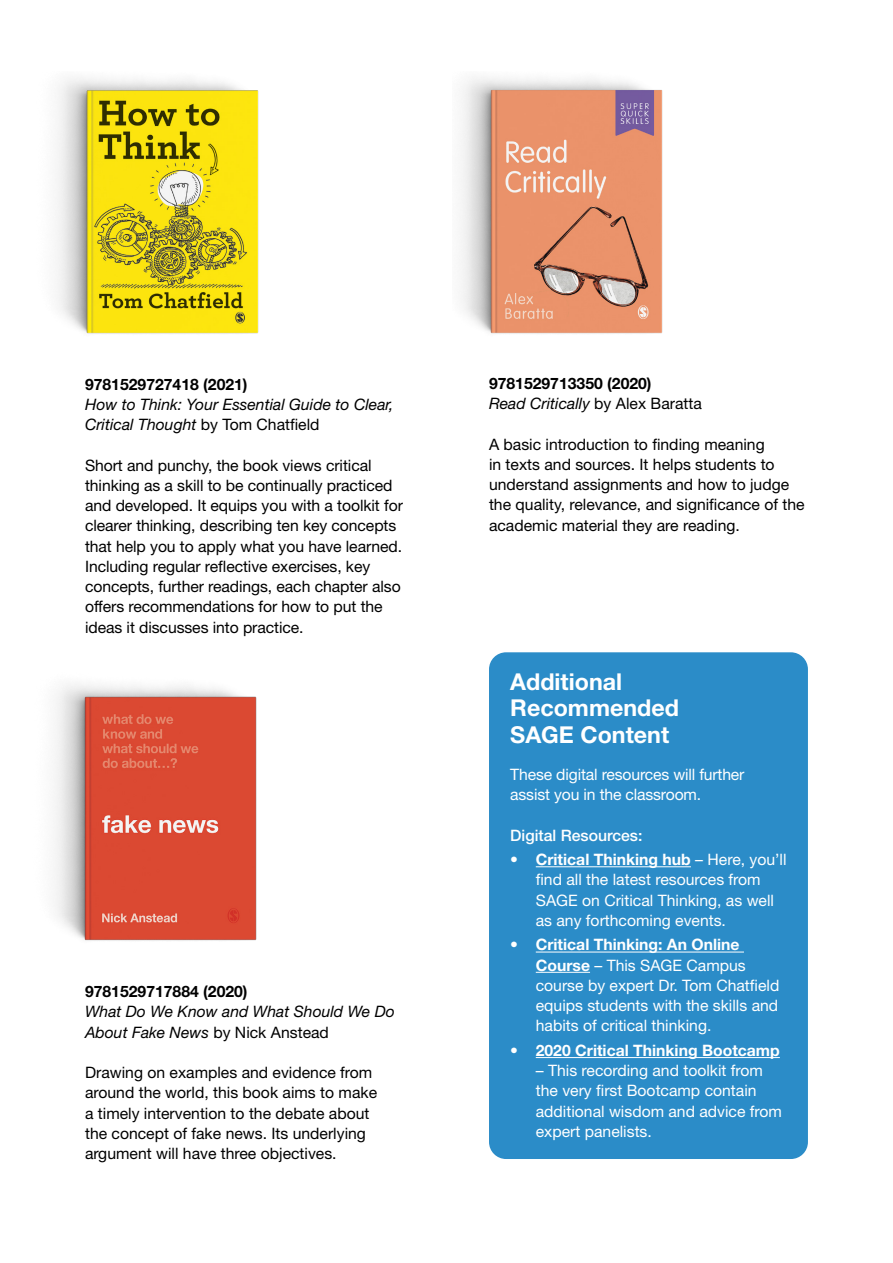
<style>
.page{position:relative;width:893px;height:1263px;background:#fff}
.page>*{position:absolute;margin:0;border:0;box-sizing:border-box;transform-origin:0 0}
.t1{font:700 23.25px/26.2px "Helvetica Neue LT Std";color:#fff}
.t2{font:15.75px/20.2px "Helvetica Neue LT Std";letter-spacing:-.005em;color:#000}
.t3{font:15.75px/20.2px "Helvetica Neue LT Std";color:#fff}
.t4{font:italic 15.75px/20.2px "Helvetica Neue LT Std";color:#000}
.t5{font:700 15.75px/20.2px "Helvetica Neue LT Std";color:#000}
.t6{font:700 15.75px "Helvetica Neue LT Std";color:#fff}
.t7{font:500 15.75px "Helvetica Neue LT Std";color:#fff}
.s1{font-weight:700;font-style:normal}
.s2{font-style:normal}
.s3{font-weight:400;font-style:italic}
.s4{font-weight:400}
.s5{font-weight:700}
</style>
<div class="page">
<img style="left:57px;top:78px;width:202px;height:256px">
<img style="left:55px;top:684px;width:202px;height:257px">
<img style="left:461px;top:77px;width:202px;height:257px">
<div style="left:489px;top:652px;width:319px;height:507px;background:#2b8cc8;border-radius:17px"></div>
<hr style="left:536px;top:866px;width:155px;height:1px;background:#fff">
<hr style="left:536px;top:952px;width:208px;height:1px;background:#fff">
<hr style="left:536px;top:972px;width:54px;height:1px;background:#fff">
<hr style="left:536px;top:1057px;width:244px;height:1px;background:#fff">
<p class="t4" style="left:85px;top:374px;width:310px"><span class="s1">9781529727418 (2021)<br></span>How to Think: Your Essential Guide to Clear,<br>Critical Thought <span class="s2">by Tom Chatfield</span></p>
<p class="t2" style="left:85px;top:455px;width:319px">Short and punchy, the book views critical thinking as a skill to be continually practiced and developed. It equips you with a toolkit for clearer thinking, describing ten key concepts that help you to apply what you have learned.<br>Including regular reflective exercises, key concepts, further readings, each chapter also offers recommendations for how to put the ideas it discusses into practice.</p>
<p class="t4" style="left:85px;top:981px;width:311px"><span class="s1">9781529717884 (2020)<br></span>What Do We Know and What Should We Do<br>About Fake News <span class="s2">by Nick Anstead</span></p>
<p class="t2" style="left:85px;top:1062px;width:294px">Drawing on examples and evidence from around the world, this book aims to make a timely intervention to the debate about the concept of fake news. Its underlying argument will have three objectives.</p>
<p class="t5" style="left:489px;top:373px;width:214px">9781529713350 (2020)<br><span class="s3">Read Critically</span> <span class="s4">by Alex Baratta</span></p>
<p class="t2" style="left:489px;top:434px;width:317px">A basic introduction to finding meaning<br>in texts and sources. It helps students to understand assignments and how to judge the quality, relevance, and significance of the academic material they are reading.</p>
<p class="t1" style="left:510px;top:668px;width:170px">Additional<br>Recommended<br>SAGE Content</p>
<p class="t3" style="left:510px;top:764px;width:236px">These digital resources will further assist you in the classroom.</p>
<p class="t7" style="left:510px;top:826px;width:134px">Digital Resources:</p>
<p class="t3" style="left:536px;top:849px;width:252px;text-indent:-26px">• <span class="s5">Critical Thinking hub</span> – Here, you’ll find all the latest resources from SAGE on Critical Thinking, as well as any forthcoming events.</p>
<p class="t3" style="left:536px;top:934px;width:245px;text-indent:-26px">• <span class="s5">Critical Thinking: An Online<br>Course</span> – This SAGE Campus course by expert Dr. Tom Chatfield equips students with the skills and habits of critical thinking.</p>
<p class="t6" style="left:510px;top:1040px;width:271px"><span class="s4">•</span> 2020 Critical Thinking Bootcamp</p>
<p class="t3" style="left:536px;top:1060px;width:248px">– This recording and toolkit from the very first Bootcamp contain additional wisdom and advice from expert panelists.</p>
</div>
